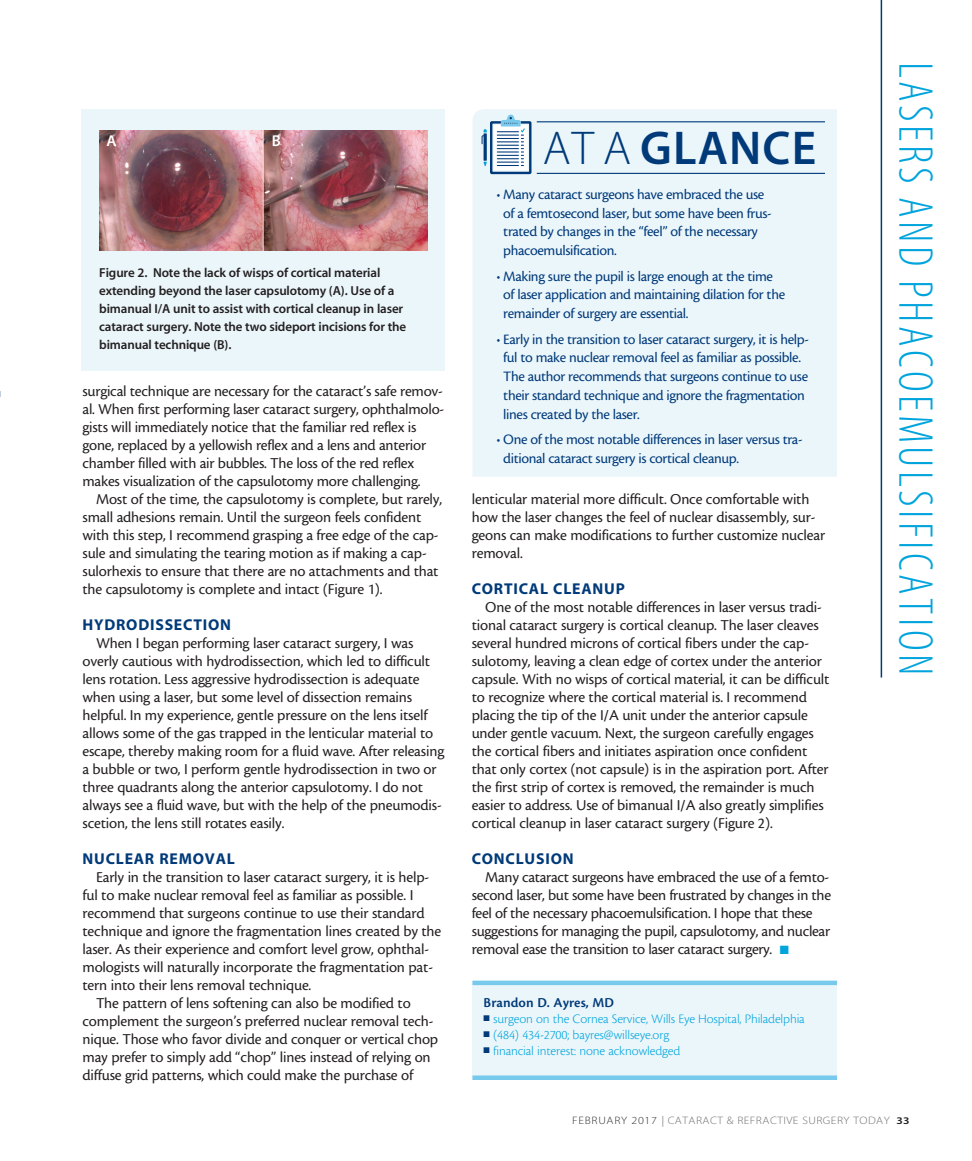
<style>
.page{position:relative;width:972px;height:1161px;background:#fff}
.page>*{position:absolute;margin:0;border:0;box-sizing:border-box;transform-origin:0 0}
.t1{font:49.2px "Myriad MM 215 300";letter-spacing:.07em;color:#00a4dc}
.headline{font:47.7px "Myriad MM 565 600";letter-spacing:.025em;color:#013a79}
.body{font:15.75px/18px "Cronos MM 408 10";letter-spacing:-.01em;color:#231f20}
.subhead{font:15.75px "Myriad MM 700 600";letter-spacing:.05em;color:#013a79}
.t2{font:15.75px "Myriad MM 565 600";color:#fff}
.body-2{font:15px/18.8px "Cronos MM 408 10";letter-spacing:-.025em;color:#013a79}
.bio_name{font:14.25px "Cronos MM 574 9";letter-spacing:.005em;color:#013a79}
.bio_info{font:13.5px "Cronos MM 250 9";letter-spacing:-.01em;color:#00a4dc}
.t3{font:13.05px/18px "Myriad MM 565 600";letter-spacing:-.01em;color:#231f20}
.t4{font:10.8px "Myriad MM 215 600";letter-spacing:.04em;color:#6c6d70;scale:1.11 1}
.s1{font-family:"Myriad MM 215 600"}
.s2{color:#00a4dc}
.s3{color:#013a79}
.s4{color:#312f30}
.s5{font-family:"Myriad MM 400 600";color:#939598}
.s6{font-family:"Myriad MM 565 600";font-size:10.2px;color:#231f20}
</style>
<div class="page">
<hr style="left:881px;top:0;width:1px;height:678px;background:#013a79">
<div style="left:473px;top:985px;width:364px;height:91px;background:#ebf6fb"></div>
<hr style="left:472px;top:981px;width:365px;height:4px;background:#77caec">
<hr style="left:472px;top:1076px;width:365px;height:4px;background:#77caec">
<div style="left:472px;top:109px;width:365px;height:368px;background:#ebf6fb"></div>
<hr style="left:537px;top:173px;width:288px;height:1px;background:#013a79">
<hr style="left:537px;top:121px;width:288px;height:1px;background:#013a79">
<svg style="left:482px;top:115px;width:50px;height:59px"></svg>
<div style="left:81px;top:109px;width:363px;height:262px;background:#ebf6fb"></div>
<img style="left:99px;top:130px;width:328px;height:120px">
<p class="t2" style="left:107px;top:134px;width:12px">A</p>
<p class="t2" style="left:272px;top:134px;width:11px">B</p>
<p class="t3" style="left:99px;top:264px;width:309px">Figure 2. Note the lack of wisps of cortical material extending beyond the laser capsulotomy (A). Use of a bimanual I/A unit to assist with cortical cleanup in laser cataract surgery. Note the two sideport incisions for the bimanual technique (B).</p>
<p class="body" style="left:82px;top:382px;width:363px">surgical technique are necessary for the cataract’s safe remov&shy;al. When first performing laser cataract surgery, ophthalmolo&shy;gists will immediately notice that the familiar red reflex is gone, replaced by a yellowish reflex and a lens and anterior chamber filled with air bubbles. The loss of the red reflex makes visualization of the capsulotomy more challenging.</p>
<p class="body" style="left:82px;top:490px;width:361px;text-indent:14px">Most of the time, the capsulotomy is complete, but rarely, small adhesions remain. Until the surgeon feels confident with this step, I recommend grasping a free edge of the cap&shy;sule and simulating the tearing motion as if making a cap&shy;sulorhexis to ensure that there are no attachments and that the capsulotomy is complete and intact (Figure 1).</p>
<p class="subhead" style="left:82px;top:617px;width:150px">HYDRODISSECTION</p>
<p class="body" style="left:82px;top:634px;width:363px;text-indent:14px">When I began performing laser cataract surgery, I was overly cautious with hydrodissection, which led to difficult lens rotation. Less aggressive hydrodissection is adequate when using a laser, but some level of dissection remains helpful. In my experience, gentle pressure on the lens itself allows some of the gas trapped in the lenticular material to escape, thereby making room for a fluid wave. After releasing a bubble or two, I perform gentle hydrodissection in two or three quadrants along the anterior capsulotomy. I do not always see a fluid wave, but with the help of the pneumodis&shy;scetion, the lens still rotates easily.</p>
<p class="subhead" style="left:82px;top:851px;width:154px">NUCLEAR REMOVAL</p>
<p class="body" style="left:82px;top:868px;width:360px;text-indent:14px">Early in the transition to laser cataract surgery, it is help&shy;ful to make nuclear removal feel as familiar as possible. I recommend that surgeons continue to use their standard technique and ignore the fragmentation lines created by the laser. As their experience and comfort level grow, ophthal&shy;mologists will naturally incorporate the fragmentation pat&shy;tern into their lens removal technique.</p>
<p class="body" style="left:82px;top:994px;width:357px;text-indent:14px">The pattern of lens softening can also be modified to complement the surgeon’s preferred nuclear removal tech&shy;nique. Those who favor divide and conquer or vertical chop may prefer to simply add “chop” lines instead of relying on diffuse grid patterns, which could make the purchase of</p>
<p class="headline" style="left:543px;top:125px;width:275px"><span class="s1">AT A</span> GLANCE</p>
<p class="body-2" style="left:503px;top:185px;width:270px;text-indent:-7px">• Many cataract surgeons have embraced the use of a femtosecond laser, but some have been frus&shy;trated by changes in the “feel” of the necessary phacoemulsification.</p>
<p class="body-2" style="left:503px;top:267px;width:283px;text-indent:-7px">• Making sure the pupil is large enough at the time of laser application and maintaining dilation for the remainder of surgery are essential.</p>
<p class="body-2" style="left:503px;top:330px;width:307px;text-indent:-7px">• Early in the transition to laser cataract surgery, it is help&shy;ful to make nuclear removal feel as familiar as possible.<br>The author recommends that surgeons continue to use their standard technique and ignore the fragmentation lines created by the laser.</p>
<p class="body-2" style="left:503px;top:430px;width:301px;text-indent:-7px">• One of the most notable differences in laser versus tra&shy;ditional cataract surgery is cortical cleanup.</p>
<p class="body" style="left:472px;top:490px;width:355px">lenticular material more difficult. Once comfortable with how the laser changes the feel of nuclear disassembly, sur&shy;geons can make modifications to further customize nuclear removal.</p>
<p class="subhead" style="left:472px;top:581px;width:155px">CORTICAL CLEANUP</p>
<p class="body" style="left:472px;top:598px;width:359px;text-indent:14px">One of the most notable differences in laser versus tradi&shy;tional cataract surgery is cortical cleanup. The laser cleaves several hundred microns of cortical fibers under the cap&shy;sulotomy, leaving a clean edge of cortex under the anterior capsule. With no wisps of cortical material, it can be difficult to recognize where the cortical material is. I recommend placing the tip of the I/A unit under the anterior capsule under gentle vacuum. Next, the surgeon carefully engages the cortical fibers and initiates aspiration once confident that only cortex (not capsule) is in the aspiration port. After the first strip of cortex is removed, the remainder is much easier to address. Use of bimanual I/A also greatly simplifies cortical cleanup in laser cataract surgery (Figure 2).</p>
<p class="subhead" style="left:472px;top:851px;width:103px">CONCLUSION</p>
<p class="body" style="left:472px;top:868px;width:361px;text-indent:14px">Many cataract surgeons have embraced the use of a femto&shy;second laser, but some have been frustrated by changes in the feel of the necessary phacoemulsification. I hope that these suggestions for managing the pupil, capsulotomy, and nuclear removal ease the transition to laser cataract surgery. <span class="s2">■</span></p>
<p class="bio_name" style="left:484px;top:995px;width:132px">Brandon D. Ayres, MD</p>
<p class="bio_info" style="left:484px;top:1012px;width:323px"><span class="s3">■</span> surgeon on the Cornea Service, Wills Eye Hospital, Philadelphia</p>
<p class="bio_info" style="left:484px;top:1028px;width:187px"><span class="s3">■</span> (484) 434-2700; bayres@willseye.org</p>
<p class="bio_info" style="left:484px;top:1043px;width:198px"><span class="s3">■</span> financial interest: none acknowledged</p>
<h1 class="t1" style="left:940px;top:62px;width:615px;rotate:90deg">LASERS AND PHACOEMULSIFICATION</h1>
<p class="t4" style="left:572px;top:1115px;width:306px"><span class="s4">FEBRUARY 2017</span> <span class="s5">|</span> CATARACT &amp; REFRACTIVE SURGERY TODAY <span class="s6">33</span></p>
</div>
